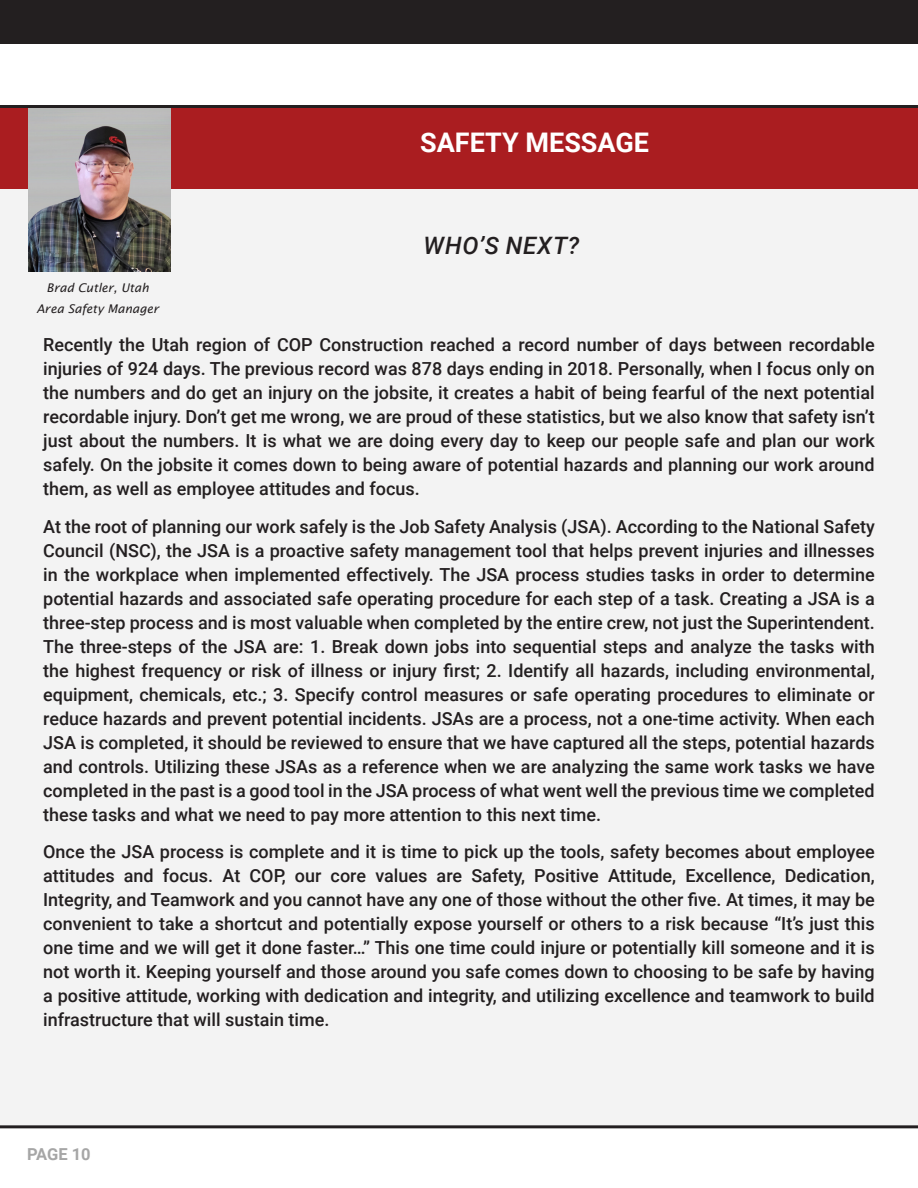
<style>
.page{position:relative;width:918px;height:1188px;background:#fff}
.page>*{position:absolute;margin:0;border:0;box-sizing:border-box;transform-origin:0 0}
.t1{font:700 27px "Roboto";color:#fff}
.t2{font:italic 500 24px "Roboto";letter-spacing:.035em;color:#231f20}
.Chronicle_Body{font:500 18px/24px "Roboto";color:#231f20;text-align:justify}
.t3{font:700 16.5px "Roboto";letter-spacing:-.005em;color:#a6a6a6}
.t4{font:italic 12px "Lucida Sans";color:#231f20}
</style>
<div class="page">
<div style="left:0;top:108px;width:918px;height:1017px;background:#f3f3f3"></div>
<hr style="left:0;top:105px;width:918px;height:3px;background:#231f20">
<div style="left:0;top:0;width:918px;height:43px;background:#231f20"></div>
<div style="left:0;top:108px;width:918px;height:81px;background:#aa1d20"></div>
<img style="left:28px;top:108px;width:142px;height:164px">
<hr style="left:0;top:1125px;width:918px;height:3px;background:#231f20">
<p class="t1" style="left:420px;top:124px;width:230px">SAFETY MESSAGE</p>
<p class="t1" style="left:426px;top:126px;width:230px">SAFETY MESSAGE</p>
<p class="t4" style="left:47px;top:281px;width:104px">Brad Cutler, Utah</p>
<p class="t4" style="left:36px;top:302px;width:124px">Area Safety Manager</p>
<p class="t2" style="left:424px;top:228px;width:157px">WHO’S NEXT?</p>
<p class="Chronicle_Body" style="left:43px;top:332px;width:833px">Recently the Utah region of COP Construction reached a record number of days between recordable injuries of 924 days. The previous record was 878 days ending in 2018. Personally, when I focus only on the numbers and do get an injury on the jobsite, it creates a habit of being fearful of the next potential recordable injury. Don’t get me wrong, we are proud of these statistics, but we also know that safety isn’t just about the numbers. It is what we are doing every day to keep our people safe and plan our work safely. On the jobsite it comes down to being aware of potential hazards and planning our work around them, as well as employee attitudes and focus.</p>
<p class="Chronicle_Body" style="left:43px;top:513px;width:833px">At the root of planning our work safely is the Job Safety Analysis (JSA). According to the National Safety Council (NSC), the JSA is a proactive safety management tool that helps prevent injuries and illnesses in the workplace when implemented effectively. The JSA process studies tasks in order to determine potential hazards and associated safe operating procedure for each step of a task. Creating a JSA is a three-step process and is most valuable when completed by the entire crew, not just the Superintendent.<br>The three-steps of the JSA are: 1. Break down jobs into sequential steps and analyze the tasks with the highest frequency or risk of illness or injury first; 2. Identify all hazards, including environmental, equipment, chemicals, etc.; 3. Specify control measures or safe operating procedures to eliminate or reduce hazards and prevent potential incidents. JSAs are a process, not a one-time activity. When each JSA is completed, it should be reviewed to ensure that we have captured all the steps, potential hazards and controls. Utilizing these JSAs as a reference when we are analyzing the same work tasks we have completed in the past is a good tool in the JSA process of what went well the previous time we completed these tasks and what we need to pay more attention to this next time.</p>
<p class="Chronicle_Body" style="left:43px;top:839px;width:833px">Once the JSA process is complete and it is time to pick up the tools, safety becomes about employee attitudes and focus. At COP, our core values are Safety, Positive Attitude, Excellence, Dedication, Integrity, and Teamwork and you cannot have any one of those without the other five. At times, it may be convenient to take a shortcut and potentially expose yourself or others to a risk because “It’s just this one time and we will get it done faster…” This one time could injure or potentially kill someone and it is not worth it. Keeping yourself and those around you safe comes down to choosing to be safe by having a positive attitude, working with dedication and integrity, and utilizing excellence and teamwork to build infrastructure that will sustain time.</p>
<p class="t3" style="left:27px;top:1143px;width:65px">PAGE 10</p>
</div>
